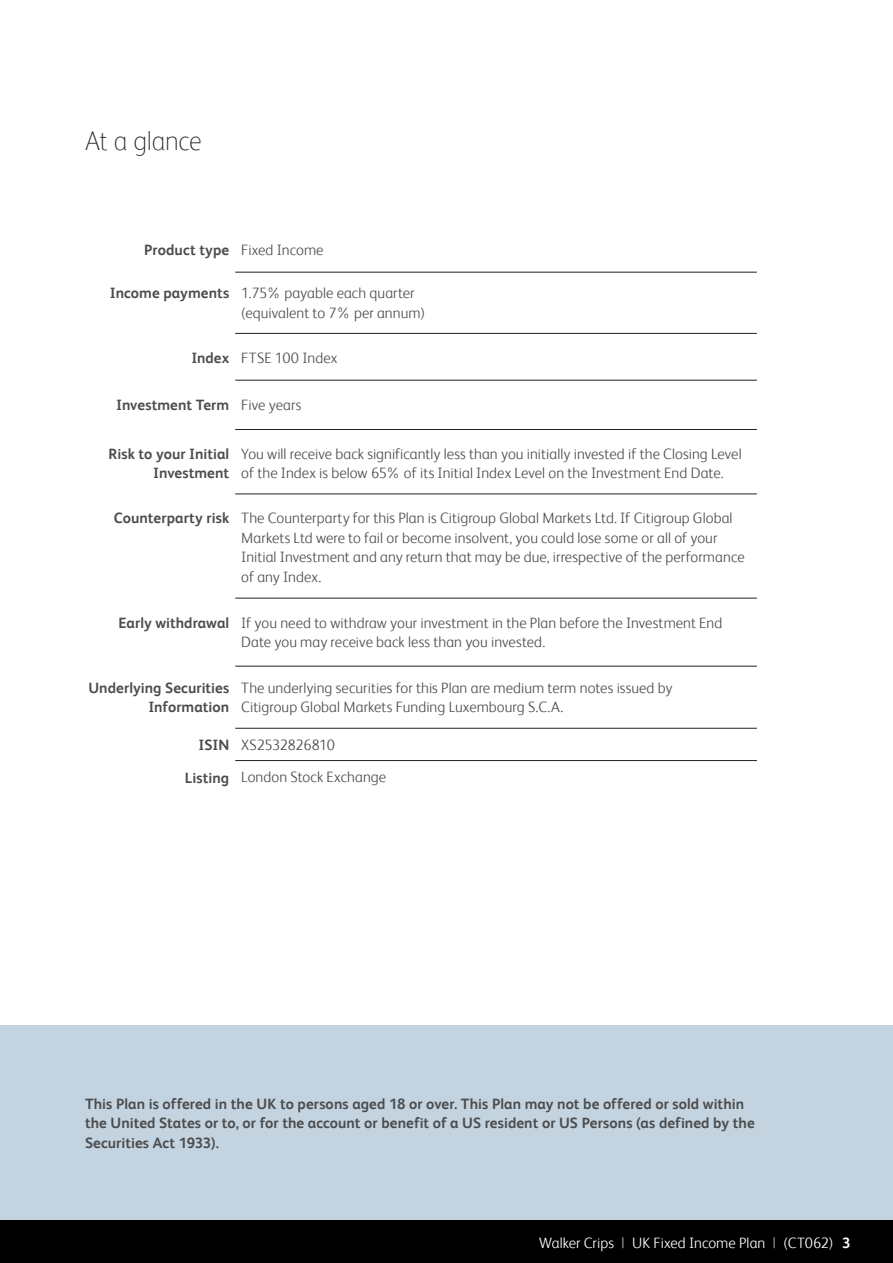
<style>
.page{position:relative;width:893px;height:1263px;background:#fff}
.page>*{position:absolute;margin:0;border:0;box-sizing:border-box;transform-origin:0 0}
.Introductory_text{font:100 27px "FS Albert";letter-spacing:-.01em;color:#231f20}
.Main_body_text{font:300 15px/19.5px "FS Albert";letter-spacing:.005em;color:#4b4c4d}
.Main_body_text-2{font:700 15px/19.5px "FS Albert";letter-spacing:.005em;color:#4b4c4d;text-align:right}
.Main_body_text-3{font:300 15px "FS Albert";letter-spacing:.005em;color:#fff}
.Main_body_text-4{font:300 15px "FS Albert";letter-spacing:-.02em;color:#4b4c4d}
.s1{font-weight:400;color:#939598}
.s2{font-weight:700}
</style>
<div class="page">
<hr style="left:235px;top:272px;width:522px;height:1px;background:#231f20">
<hr style="left:235px;top:333px;width:522px;height:1px;background:#231f20">
<hr style="left:235px;top:380px;width:522px;height:1px;background:#231f20">
<hr style="left:235px;top:429px;width:522px;height:1px;background:#231f20">
<hr style="left:235px;top:494px;width:522px;height:1px;background:#231f20">
<hr style="left:235px;top:598px;width:522px;height:1px;background:#231f20">
<hr style="left:235px;top:666px;width:522px;height:1px;background:#231f20">
<hr style="left:235px;top:728px;width:522px;height:1px;background:#231f20">
<hr style="left:235px;top:760px;width:522px;height:1px;background:#231f20">
<div style="left:0;top:1025px;width:893px;height:195px;background:#c3d3df"></div>
<div style="left:0;top:1220px;width:893px;height:43px;background:#000"></div>
<p class="Introductory_text" style="left:85px;top:125px;width:118px">At a glance</p>
<p class="Main_body_text-2" style="left:144px;top:240px;width:86px">Product type</p>
<p class="Main_body_text" style="left:241px;top:240px;width:84px">Fixed Income</p>
<p class="Main_body_text-2" style="left:110px;top:283px;width:121px">Income payments</p>
<p class="Main_body_text" style="left:241px;top:283px;width:185px">1.75% payable each quarter (equivalent to 7% per annum)</p>
<p class="Main_body_text-2" style="left:191px;top:348px;width:39px">Index</p>
<p class="Main_body_text" style="left:241px;top:348px;width:98px">FTSE 100 Index</p>
<p class="Main_body_text-2" style="left:116px;top:395px;width:115px">Investment Term</p>
<p class="Main_body_text" style="left:241px;top:395px;width:62px">Five years</p>
<p class="Main_body_text-2" style="left:109px;top:444px;width:122px">Risk to your Initial<br>Investment</p>
<p class="Main_body_text" style="left:241px;top:444px;width:502px">You will receive back significantly less than you initially invested if the Closing Level of the Index is below 65% of its Initial Index Level on the Investment End Date.</p>
<p class="Main_body_text-2" style="left:114px;top:508px;width:117px">Counterparty risk</p>
<p class="Main_body_text" style="left:241px;top:508px;width:505px">The Counterparty for this Plan is Citigroup Global Markets Ltd. If Citigroup Global Markets Ltd were to fail or become insolvent, you could lose some or all of your Initial Investment and any return that may be due, irrespective of the performance of any Index.</p>
<p class="Main_body_text-2" style="left:118px;top:613px;width:112px">Early withdrawal</p>
<p class="Main_body_text" style="left:241px;top:612px;width:483px">If you need to withdraw your investment in the Plan before the Investment End<br>Date you may receive back less than you invested.</p>
<p class="Main_body_text-2" style="left:88px;top:678px;width:142px">Underlying Securities<br>Information</p>
<p class="Main_body_text" style="left:241px;top:678px;width:433px">The underlying securities for this Plan are medium term notes issued by<br>Citigroup Global Markets Funding Luxembourg S.C.A.</p>
<p class="Main_body_text-2" style="left:198px;top:735px;width:32px">ISIN</p>
<p class="Main_body_text-4" style="left:241px;top:736px;width:95px">XS2532826810</p>
<p class="Main_body_text-2" style="left:185px;top:767px;width:46px">Listing</p>
<p class="Main_body_text" style="left:241px;top:767px;width:146px">London Stock Exchange</p>
<p class="Main_body_text-2" style="left:85px;top:1093px;width:671px;text-align:left">This Plan is offered in the UK to persons aged 18 or over. This Plan may not be offered or sold within the United States or to, or for the account or benefit of a US resident or US Persons (as defined by the<br>Securities Act 1933).</p>
<p class="Main_body_text-3" style="left:539px;top:1234px;width:313px">Walker Crips <span class="s1">|</span> UK Fixed Income Plan <span class="s1">|</span> (CT062) <span class="s2">3</span></p>
</div>
